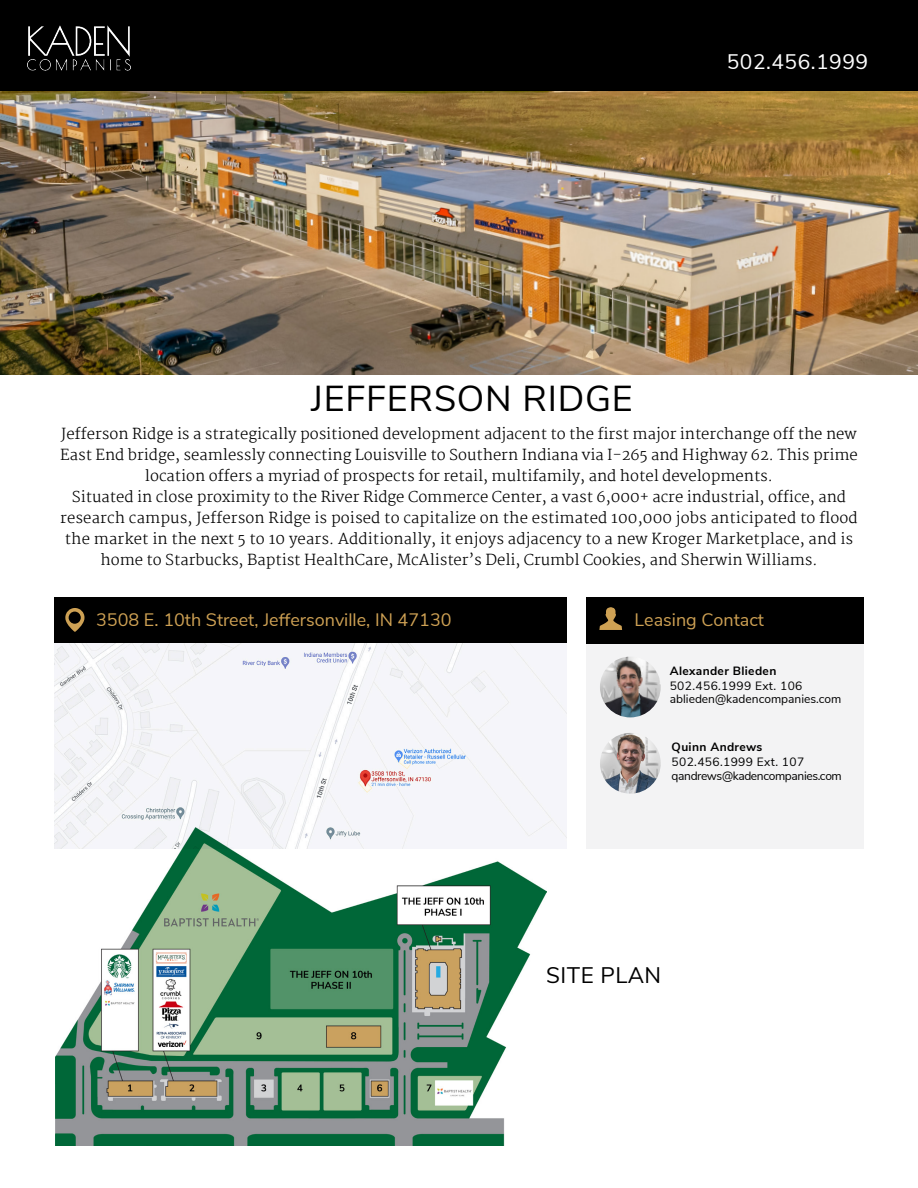
<style>
.page{position:relative;width:918px;height:1188px;background:#fff}
.page>*{position:absolute;margin:0;border:0;box-sizing:border-box;transform-origin:0 0}
.t1{font:36px "Nunito Sans";letter-spacing:.02em;color:#000}
.t2{font:22.5px "Nunito Sans";letter-spacing:.02em;color:#000}
.t3{font:21px "Nunito Sans";letter-spacing:.025em;color:#fff}
.t4{font:18px "Nunito Sans";color:#cea154}
.t5{font:300 15px/21px "Martel";color:#000;text-align:center}
.t6{font:12px/13.5px "Nunito Sans";color:#000}
.t7{font:700 12px "Nunito Sans";letter-spacing:.03em;color:#000}
.t8{font:12px "Nunito Sans";letter-spacing:-.03em;color:#000}
.t9{font:12px "Nunito Sans";letter-spacing:.03em;color:#000}
</style>
<div class="page">
<div style="left:586px;top:643px;width:278px;height:206px;background:#f3f3f4"></div>
<div style="left:0;top:0;width:918px;height:91px;background:#000"></div>
<div style="left:54px;top:597px;width:513px;height:46px;background:#000"></div>
<img style="left:54px;top:643px;width:513px;height:206px">
<div style="left:586px;top:597px;width:278px;height:46px;background:#000"></div>
<img style="left:0;top:91px;width:918px;height:283px">
<img style="left:27px;top:26px;width:103px;height:44px">
<svg style="left:65px;top:608px;width:20px;height:24px"></svg>
<svg style="left:599px;top:607px;width:23px;height:23px"></svg>
<img style="left:55px;top:827px;width:492px;height:319px">
<img style="left:600px;top:733px;width:61px;height:61px;border-radius:30px">
<img style="left:600px;top:657px;width:61px;height:60px;border-radius:30px">
<p class="t3" style="left:727px;top:46px;width:143px">502.456.1999</p>
<p class="t1" style="left:311px;top:372px;width:323px">JEFFERSON RIDGE</p>
<p class="t5" style="left:60px;top:423px;width:799px">Jefferson Ridge is a strategically positioned development adjacent to the first major interchange off the new<br>East End bridge, seamlessly connecting Louisville to Southern Indiana via I-265 and Highway 62. This prime location offers a myriad of prospects for retail, multifamily, and hotel developments.</p>
<p class="t5" style="left:60px;top:486px;width:799px">Situated in close proximity to the River Ridge Commerce Center, a vast 6,000+ acre industrial, office, and research campus, Jefferson Ridge is poised to capitalize on the estimated 100,000 jobs anticipated to flood the market in the next 5 to 10 years. Additionally, it enjoys adjacency to a new Kroger Marketplace, and is home to Starbucks, Baptist HealthCare, McAlister’s Deli, Crumbl Cookies, and Sherwin Williams.</p>
<p class="t4" style="left:96px;top:607px;width:357px">3508 E. 10th Street, Jeffersonville, IN 47130</p>
<p class="t4" style="left:634px;top:607px;width:131px">Leasing Contact</p>
<p class="t7" style="left:670px;top:662px;width:108px">Alexander Blieden</p>
<p class="t6" style="left:670px;top:678px;width:173px">502.456.1999 Ext. 106 ablieden@kadencompanies.com</p>
<p class="t7" style="left:672px;top:738px;width:92px">Quinn Andrews</p>
<p class="t9" style="left:672px;top:753px;width:134px">502.456.1999 Ext. 107</p>
<p class="t8" style="left:672px;top:767px;width:172px">qandrews@kadencompanies.com</p>
<p class="t2" style="left:546px;top:959px;width:116px">SITE PLAN</p>
</div>
